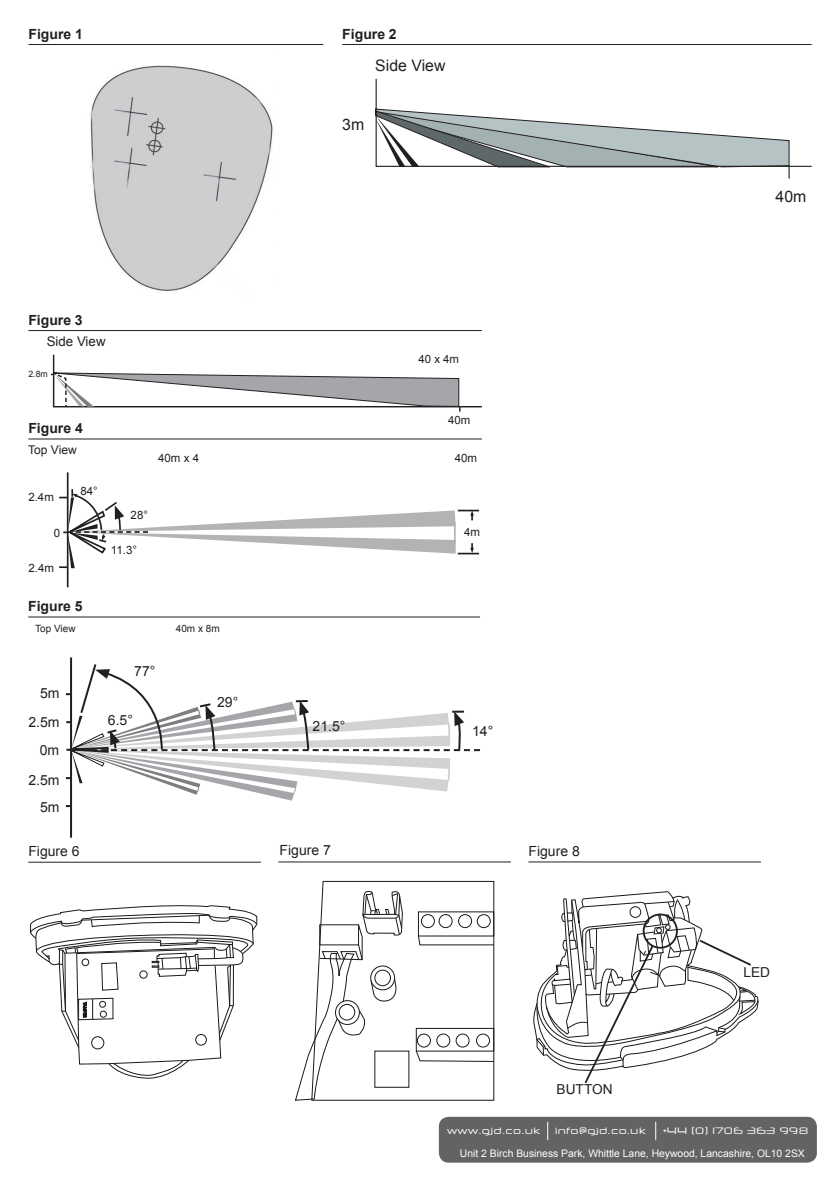
<style>
.page{position:relative;width:840px;height:1191px;background:#fff}
.page>*{position:absolute;margin:0;border:0;box-sizing:border-box;transform-origin:0 0}
.t1{font:15.8px "Arial";color:#231f20}
.t2{font:14px/29px "Arial";color:#231f20;text-align:right}
.t3{font:700 14px "Arial";color:#231f20}
.t4{font:13.6px "Arial";color:#231f20}
.t5{font:13.2px "Arial";color:#231f20}
.t6{font:12px "Arial";color:#231f20}
.t7{font:11.4px "Arial";color:#231f20}
.t8{font:10.4px "Arial";color:#fff}
.t9{font:10px "Arial";color:#231f20}
.t10{font:9.4px "Neuropol X Free";letter-spacing:.02em;color:#fff}
.t11{font:8.8px "Arial";color:#231f20}
</style>
<div class="page">
<hr style="left:28px;top:44px;width:295px;height:1px;background:#231f20">
<hr style="left:342px;top:44px;width:469px;height:1px;background:#231f20">
<img style="left:90px;top:65px;width:183px;height:226px">
<svg style="left:375px;top:78px;width:437px;height:100px"></svg>
<hr style="left:28px;top:330px;width:453px;height:1px;background:#231f20">
<hr style="left:28px;top:438px;width:453px;height:1px;background:#231f20">
<svg style="left:51px;top:354px;width:431px;height:57px"></svg>
<hr style="left:67px;top:472px;width:1px;height:115px;background:#231f20">
<svg style="left:59px;top:489px;width:420px;height:79px"></svg>
<hr style="left:28px;top:616px;width:452px;height:1px;background:#231f20">
<hr style="left:70px;top:657px;width:2px;height:180px;background:#231f20">
<svg style="left:66px;top:662px;width:414px;height:145px"></svg>
<svg style="left:30px;top:905px;width:227px;height:173px"></svg>
<div style="left:99px;top:1001px;width:7px;height:6px;border:1px solid #1a1a18;border-radius:50%"></div>
<div style="left:100px;top:1010px;width:7px;height:7px;border:1px solid #1a1a18;border-radius:50%"></div>
<hr style="left:28px;top:862px;width:233px;height:1px;background:#231f20">
<svg style="left:322px;top:880px;width:172px;height:221px"></svg>
<div style="left:415px;top:1028px;width:79px;height:23px;border:1px solid #1a1a18"></div>
<div style="left:420px;top:914px;width:14px;height:14px;border:1px solid #1a1a18;border-radius:50%"></div>
<div style="left:416px;top:1033px;width:14px;height:14px;border:1px solid #1a1a18;border-radius:50%"></div>
<div style="left:436px;top:1033px;width:14px;height:14px;border:1px solid #1a1a18;border-radius:50%"></div>
<div style="left:455px;top:1033px;width:14px;height:14px;border:1px solid #1a1a18;border-radius:50%"></div>
<div style="left:475px;top:1033px;width:14px;height:14px;border:1px solid #1a1a18;border-radius:50%"></div>
<div style="left:438px;top:914px;width:14px;height:14px;border:1px solid #1a1a18;border-radius:50%"></div>
<div style="left:458px;top:914px;width:14px;height:14px;border:1px solid #1a1a18;border-radius:50%"></div>
<div style="left:476px;top:914px;width:14px;height:14px;border:1px solid #1a1a18;border-radius:50%"></div>
<svg style="left:417px;top:935px;width:77px;height:11px"></svg>
<svg style="left:415px;top:1049px;width:79px;height:13px"></svg>
<svg style="left:295px;top:882px;width:108px;height:219px"></svg>
<div style="left:338px;top:1004px;width:17px;height:16px;border:1px solid #1a1a18;border-radius:50%"></div>
<div style="left:374px;top:969px;width:17px;height:17px;border:1px solid #1a1a18;border-radius:50%"></div>
<svg style="left:533px;top:897px;width:225px;height:187px"></svg>
<hr style="left:278px;top:861px;width:232px;height:1px;background:#231f20">
<hr style="left:528px;top:861px;width:232px;height:1px;background:#231f20">
<div style="left:438px;top:1116px;width:378px;height:46px;background:#636366;border-radius:10px"></div>
<svg style="left:547px;top:1121px;width:1px;height:19px"></svg>
<svg style="left:655px;top:1121px;width:1px;height:19px"></svg>
<h2 class="t3" style="left:28px;top:24px;width:56px">Figure 1</h2>
<h2 class="t3" style="left:342px;top:24px;width:56px">Figure 2</h2>
<h1 class="t1" style="left:375px;top:55px;width:72px">Side View</h1>
<h1 class="t1" style="left:342px;top:114px;width:23px">3m</h1>
<h1 class="t1" style="left:775px;top:186px;width:32px">40m</h1>
<h2 class="t3" style="left:28px;top:310px;width:56px">Figure 3</h2>
<p class="t5" style="left:47px;top:333px;width:60px">Side View</p>
<p class="t11" style="left:28px;top:368px;width:21px">2.8m</p>
<h2 class="t3" style="left:28px;top:419px;width:56px">Figure 4</h2>
<p class="t6" style="left:28px;top:441px;width:50px">Top View</p>
<p class="t7" style="left:28px;top:489px;width:27px">2.4m</p>
<p class="t7" style="left:54px;top:526px;width:8px">0</p>
<p class="t7" style="left:29px;top:561px;width:27px">2.4m</p>
<p class="t7" style="left:80px;top:483px;width:19px">84°</p>
<h2 class="t3" style="left:28px;top:597px;width:56px">Figure 5</h2>
<p class="t7" style="left:158px;top:450px;width:42px">40m x 4</p>
<p class="t7" style="left:130px;top:507px;width:19px">28°</p>
<p class="t7" style="left:111px;top:542px;width:28px">11.3°</p>
<p class="t9" style="left:35px;top:622px;width:42px">Top View</p>
<p class="t9" style="left:176px;top:622px;width:45px">40m x 8m</p>
<h2 class="t2" style="left:28px;top:679px;width:33px">5m<br>2.5m</h2>
<h2 class="t2" style="left:40px;top:735px;width:21px">0m</h2>
<h2 class="t2" style="left:28px;top:766px;width:33px">2.5m</h2>
<h2 class="t2" style="left:40px;top:793px;width:21px">5m</h2>
<h2 class="t2" style="left:28px;top:836px;width:53px">Figure 6</h2>
<h2 class="t2" style="left:134px;top:657px;width:23px">77°</h2>
<h2 class="t2" style="left:108px;top:706px;width:27px">6.5°</h2>
<h2 class="t2" style="left:217px;top:688px;width:23px">29°</h2>
<p class="t7" style="left:418px;top:351px;width:42px">40 x 4m</p>
<p class="t7" style="left:448px;top:413px;width:24px">40m</p>
<p class="t7" style="left:454px;top:450px;width:24px">40m</p>
<p class="t7" style="left:464px;top:524px;width:17px">4m</p>
<h2 class="t2" style="left:312px;top:712px;width:34px">21.5°</h2>
<h2 class="t2" style="left:472px;top:717px;width:23px">14°</h2>
<h2 class="t2" style="left:279px;top:836px;width:53px">Figure 7</h2>
<h2 class="t2" style="left:528px;top:836px;width:53px">Figure 8</h2>
<h3 class="t4" style="left:556px;top:1080px;width:58px">BUTTON</h3>
<h3 class="t4" style="left:743px;top:963px;width:28px">LED</h3>
<p class="t10" style="left:447px;top:1124px;width:95px">www.gjd.co.uk</p>
<p class="t10" style="left:554px;top:1124px;width:92px">info@gjd.co.uk</p>
<p class="t10" style="left:662px;top:1124px;width:147px">+44 (0) 1706 363 998</p>
<p class="t8" style="left:459px;top:1146px;width:346px">Unit 2 Birch Business Park, Whittle Lane, Heywood, Lancashire, OL10 2SX</p>
</div>
